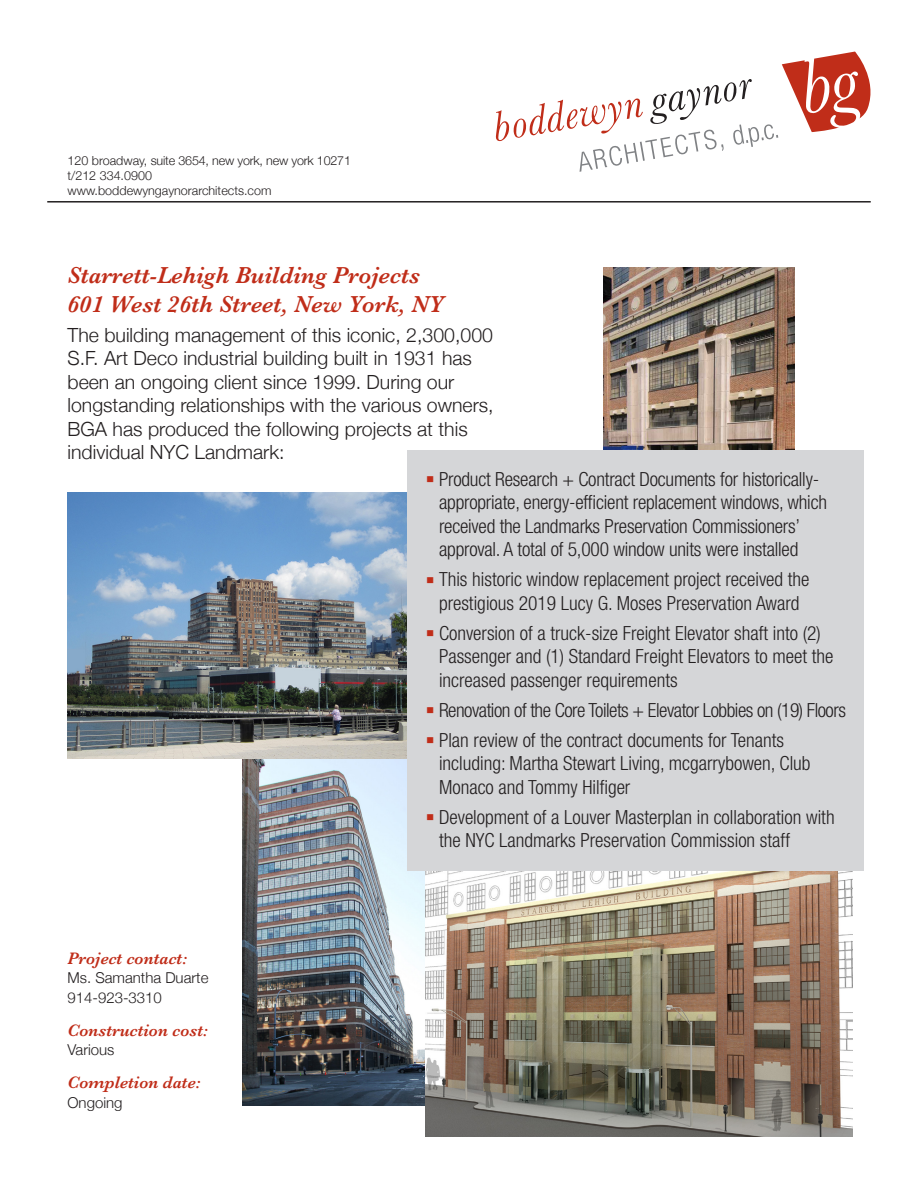
<style>
.page{position:relative;width:918px;height:1188px;background:#fff}
.page>*{position:absolute;margin:0;border:0;box-sizing:border-box;transform-origin:0 0}
.headline{font:italic 600 24px "Baskerville";color:#c02d19}
.bullet_point_helv_ne{font:300 condensed 19.5px/23.4px "Helvetica Neue";color:#231f20}
.intro_text_helv_neue{font:300 19.5px/23.4px "Helvetica Neue";color:#231f20}
.bullet_point_helv_ne-2{font:300 condensed 19.5px "Helvetica Neue";letter-spacing:-.025em;color:#231f20}
.Contact_costs_complD{font:italic 600 17.25px "Baskerville";color:#c02d19}
.details_helv_neue{font:300 15px "Helvetica Neue";color:#231f20}
.t1{font:300 12.6px/15px "Helvetica Neue";color:#231f20}
.s1{font-family:"Franklin Gothic";font-weight:400;font-stretch:normal;font-size:27px;color:#c02d19}
</style>
<div class="page">
<img style="left:604px;top:268px;width:190px;height:182px">
<img style="left:242px;top:758px;width:184px;height:348px">
<img style="left:68px;top:492px;width:339px;height:266px">
<img style="left:426px;top:871px;width:427px;height:266px">
<hr style="left:47px;top:201px;width:824px;height:2px;background:#231f20">
<svg style="left:496px;top:52px;width:375px;height:120px"></svg>
<div style="left:407px;top:450px;width:457px;height:421px;background:#d5d6d8"></div>
<p class="t1" style="left:68px;top:152px;width:285px">120 broadway, suite 3654, new york, new york 10271 t/212 334.0900</p>
<p class="t1" style="left:68px;top:182px;width:205px">www.boddewyngaynorarchitects.com</p>
<p class="headline" style="left:68px;top:259px;width:354px">Starrett-Lehigh Building Projects</p>
<p class="headline" style="left:68px;top:288px;width:378px">601 West 26th Street, New York, NY</p>
<p class="intro_text_helv_neue" style="left:68px;top:322px;width:428px">The building management of this iconic, 2,300,000<br>S.F. Art Deco industrial building built in 1931 has been an ongoing client since 1999. During our longstanding relationships with the various owners, BGA has produced the following projects at this individual NYC Landmark:</p>
<p class="Contact_costs_complD" style="left:68px;top:947px;width:121px">Project contact:</p>
<p class="details_helv_neue" style="left:68px;top:966px;width:142px">Ms. Samantha Duarte</p>
<p class="details_helv_neue" style="left:68px;top:986px;width:96px">914-923-3310</p>
<p class="Contact_costs_complD" style="left:68px;top:1019px;width:142px">Construction cost:</p>
<p class="details_helv_neue" style="left:68px;top:1038px;width:48px">Various</p>
<p class="Contact_costs_complD" style="left:68px;top:1071px;width:134px">Completion date:</p>
<p class="details_helv_neue" style="left:68px;top:1091px;width:57px">Ongoing</p>
<p class="bullet_point_helv_ne" style="left:439px;top:467px;width:390px;text-indent:-14px"><span class="s1">▪</span> Product Research + Contract Documents for historically&shy;appropriate, energy-efficient replacement windows, which received the Landmarks Preservation Commissioners’ approval. A total of 5,000 window units were installed</p>
<p class="bullet_point_helv_ne" style="left:426px;top:568px;width:386px;text-align:center"><span class="s1">▪</span> This historic window replacement project received the prestigious 2019 Lucy G. Moses Preservation Award</p>
<p class="bullet_point_helv_ne" style="left:439px;top:621px;width:396px;text-indent:-14px"><span class="s1">▪</span> Conversion of a truck-size Freight Elevator shaft into (2)<br>Passenger and (1) Standard Freight Elevators to meet the increased passenger requirements</p>
<p class="bullet_point_helv_ne-2" style="left:426px;top:699px;width:422px"><span class="s1">▪</span> Renovation of the Core Toilets + Elevator Lobbies on (19) Floors</p>
<p class="bullet_point_helv_ne" style="left:439px;top:728px;width:373px;text-indent:-14px"><span class="s1">▪</span> Plan review of the contract documents for Tenants including: Martha Stewart Living, mcgarrybowen, Club<br>Monaco and Tommy Hilfiger</p>
<p class="bullet_point_helv_ne" style="left:439px;top:805px;width:397px;text-indent:-14px"><span class="s1">▪</span> Development of a Louver Masterplan in collaboration with the NYC Landmarks Preservation Commission staff</p>
</div>
